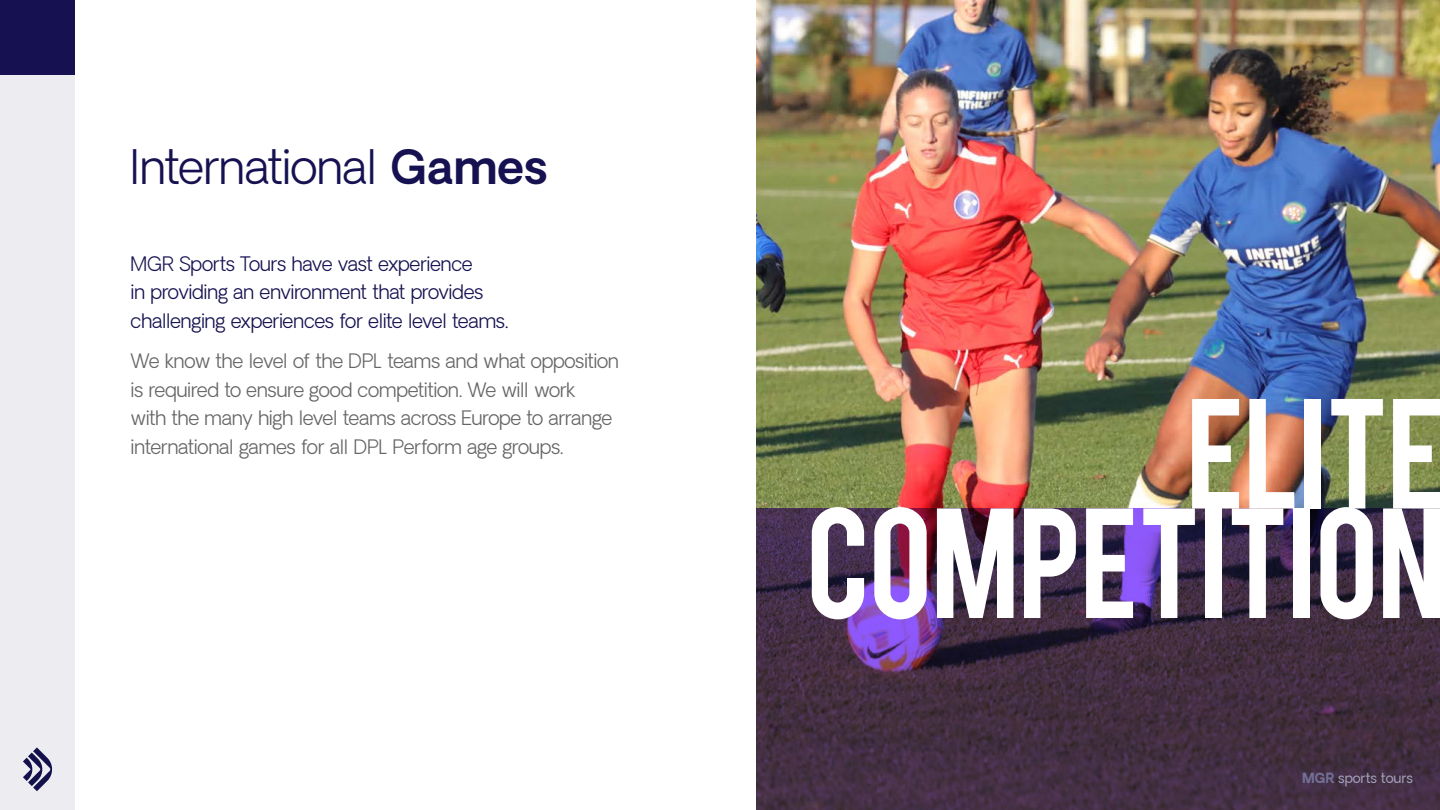
<style>
.page{position:relative;width:1440px;height:810px;background:#fff}
.page>*{position:absolute;margin:0;border:0;box-sizing:border-box;transform-origin:0 0}
.t1{font:123px/109.5px "Bebas";letter-spacing:-.01em;color:#fff;text-align:right}
.t2{font:300 46.5px "Oakes Grotesk";letter-spacing:-.025em;color:#161251}
.t3{font:300 19.5px/28.5px "Oakes Grotesk";letter-spacing:-.025em;color:#666}
.t4{font:300 19.5px/28.5px "Oakes Grotesk";letter-spacing:-.025em;color:#161251}
.t5{font:13.5px "Oakes Grotesk";color:#a2a0b9}
.s1{font-weight:600}
.s2{font-weight:700;color:#737197}
</style>
<div class="page">
<img style="left:756px;top:0;width:684px;height:508px">
<svg style="left:756px;top:508px;width:684px;height:302px;background:#432d49"></svg>
<div style="left:0;top:75px;width:75px;height:735px;background:#ececf1"></div>
<div style="left:0;top:0;width:75px;height:75px;background:#161251"></div>
<svg style="left:23px;top:747px;width:29px;height:44px"></svg>
<h2 class="t2" style="left:130px;top:137px;width:420px">International <span class="s1">Games</span></h2>
<p class="t4" style="left:131px;top:250px;width:379px">MGR Sports Tours have vast experience<br>in providing an environment that provides challenging experiences for elite level teams.</p>
<p class="t3" style="left:131px;top:348px;width:490px">We know the level of the DPL teams and what opposition is required to ensure good competition. We will work<br>with the many high level teams across Europe to arrange international games for all DPL Perform age groups.</p>
<h1 class="t1" style="left:806px;top:391px;width:641px">ELITE<br>COMPETITION</h1>
<p class="t5" style="left:1302px;top:769px;width:112px"><span class="s2">MGR</span> sports tours</p>
</div>
